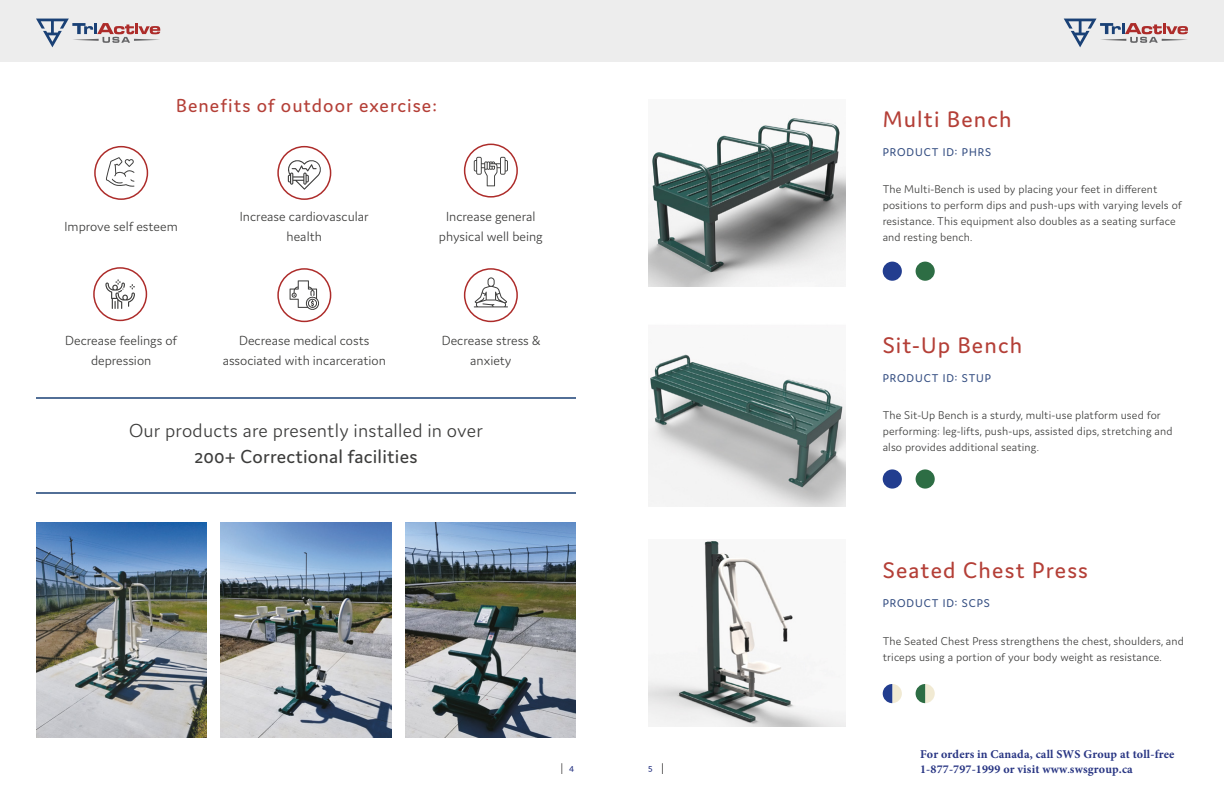
<style>
.page{position:relative;width:1224px;height:792px;background:#fff}
.page>*{position:absolute;margin:0;border:0;box-sizing:border-box;transform-origin:0 0}
.t1{font:24px "Domus";letter-spacing:.05em;color:#b43f37}
.t2{font:300 20px "Domus";letter-spacing:.01em;color:#3c3c3b}
.t3{font:20px "Domus";letter-spacing:.01em;color:#3c3c3b}
.t4{font:20px "Domus";letter-spacing:.05em;color:#b43f37}
.t5{font:300 14px/20px "Domus";color:#3c3c3b;text-align:center}
.t6{font:300 12px/16px "Domus";letter-spacing:.01em;color:#3c3c3b}
.t7{font:700 12px "Minion Pro";letter-spacing:.015em;color:#283583}
.t8{font:12px "Domus";letter-spacing:.075em;color:#334d81}
.t9{font:10px "Domus";color:#283583}
.s1{font-family:"Domus";font-weight:400}
</style>
<div class="page">
<div style="left:0;top:0;width:1224px;height:61px;background:#ededed"></div>
<svg style="left:1064px;top:19px;width:124px;height:28px"></svg>
<svg style="left:36px;top:19px;width:124px;height:28px"></svg>
<img style="left:648px;top:117px;width:198px;height:169px">
<img style="left:648px;top:354px;width:198px;height:152px">
<img style="left:648px;top:540px;width:198px;height:186px">
<div style="left:883px;top:262px;width:19px;height:19px;background:#223d8f;border-radius:50%"></div>
<div style="left:883px;top:469px;width:19px;height:20px;background:#223d8f;border-radius:50%"></div>
<div style="left:916px;top:262px;width:19px;height:19px;background:#2d6d44;border-radius:50%"></div>
<div style="left:916px;top:469px;width:19px;height:20px;background:#2d6d44;border-radius:50%"></div>
<img style="left:406px;top:522px;width:170px;height:215px">
<img style="left:36px;top:522px;width:170px;height:215px">
<img style="left:221px;top:522px;width:170px;height:215px">
<svg style="left:474px;top:277px;width:34px;height:30px"></svg>
<div style="left:94px;top:146px;width:54px;height:54px;border:2px solid #ad2c2a;border-radius:50%"></div>
<div style="left:277px;top:146px;width:54px;height:54px;border:2px solid #ad2c2a;border-radius:50%"></div>
<div style="left:464px;top:268px;width:54px;height:54px;border:2px solid #ad2c2a;border-radius:50%"></div>
<div style="left:464px;top:144px;width:54px;height:54px;border:2px solid #ad2c2a;border-radius:50%"></div>
<div style="left:93px;top:267px;width:54px;height:54px;border:2px solid #ad2c2a;border-radius:50%"></div>
<div style="left:277px;top:268px;width:54px;height:54px;border:2px solid #ad2c2a;border-radius:50%"></div>
<svg style="left:287px;top:160px;width:34px;height:30px"></svg>
<svg style="left:105px;top:279px;width:30px;height:30px"></svg>
<svg style="left:106px;top:157px;width:28px;height:30px"></svg>
<svg style="left:290px;top:280px;width:29px;height:30px"></svg>
<svg style="left:474px;top:157px;width:34px;height:29px"></svg>
<hr style="left:36px;top:397px;width:540px;height:2px;background:#1a4176">
<hr style="left:36px;top:492px;width:540px;height:2px;background:#1a4176">
<svg style="left:883px;top:684px;width:19px;height:19px"></svg>
<svg style="left:916px;top:684px;width:19px;height:19px"></svg>
<h2 class="t4" style="left:176px;top:95px;width:263px">Benefits of outdoor exercise:</h2>
<p class="t5" style="left:65px;top:217px;width:115px">Improve self esteem</p>
<p class="t5" style="left:65px;top:330px;width:114px">Decrease feelings of depression</p>
<p class="t5" style="left:240px;top:207px;width:130px">Increase cardiovascular health</p>
<p class="t5" style="left:223px;top:330px;width:165px">Decrease medical costs associated with incarceration</p>
<p class="t5" style="left:439px;top:207px;width:106px">Increase general physical well being</p>
<p class="t5" style="left:442px;top:330px;width:100px">Decrease stress &amp; anxiety</p>
<h2 class="t2" style="left:129px;top:420px;width:355px">Our products are presently installed in over</h2>
<h2 class="t3" style="left:195px;top:446px;width:224px">200+ Correctional facilities</h2>
<h1 class="t1" style="left:883px;top:106px;width:130px">Multi Bench</h1>
<p class="t8" style="left:883px;top:145px;width:110px">PRODUCT ID: PHRS</p>
<p class="t6" style="left:883px;top:181px;width:301px">The Multi-Bench is used by placing your feet in different positions to perform dips and push-ups with varying levels of resistance. This equipment also doubles as a seating surface and resting bench.</p>
<h1 class="t1" style="left:883px;top:332px;width:141px">Sit-Up Bench</h1>
<p class="t8" style="left:883px;top:371px;width:110px">PRODUCT ID: STUP</p>
<p class="t6" style="left:883px;top:407px;width:291px">The Sit-Up Bench is a sturdy, multi-use platform used for performing: leg-lifts, push-ups, assisted dips, stretching and also provides additional seating.</p>
<h1 class="t1" style="left:883px;top:557px;width:207px">Seated Chest Press</h1>
<p class="t8" style="left:883px;top:597px;width:109px">PRODUCT ID: SCPS</p>
<p class="t6" style="left:883px;top:633px;width:303px">The Seated Chest Press strengthens the chest, shoulders, and triceps using a portion of your body weight as resistance.</p>
<p class="t7" style="left:920px;top:746px;width:256px">For orders in Canada, call SWS Group at toll-free</p>
<p class="t9" style="left:569px;top:762px;width:7px">4</p>
<p class="t9" style="left:648px;top:762px;width:6px">5</p>
<p class="t7" style="left:920px;top:761px;width:214px">1-877-797-1999 or visit www<span class="s1">.</span>swsgroup.ca</p>
</div>
